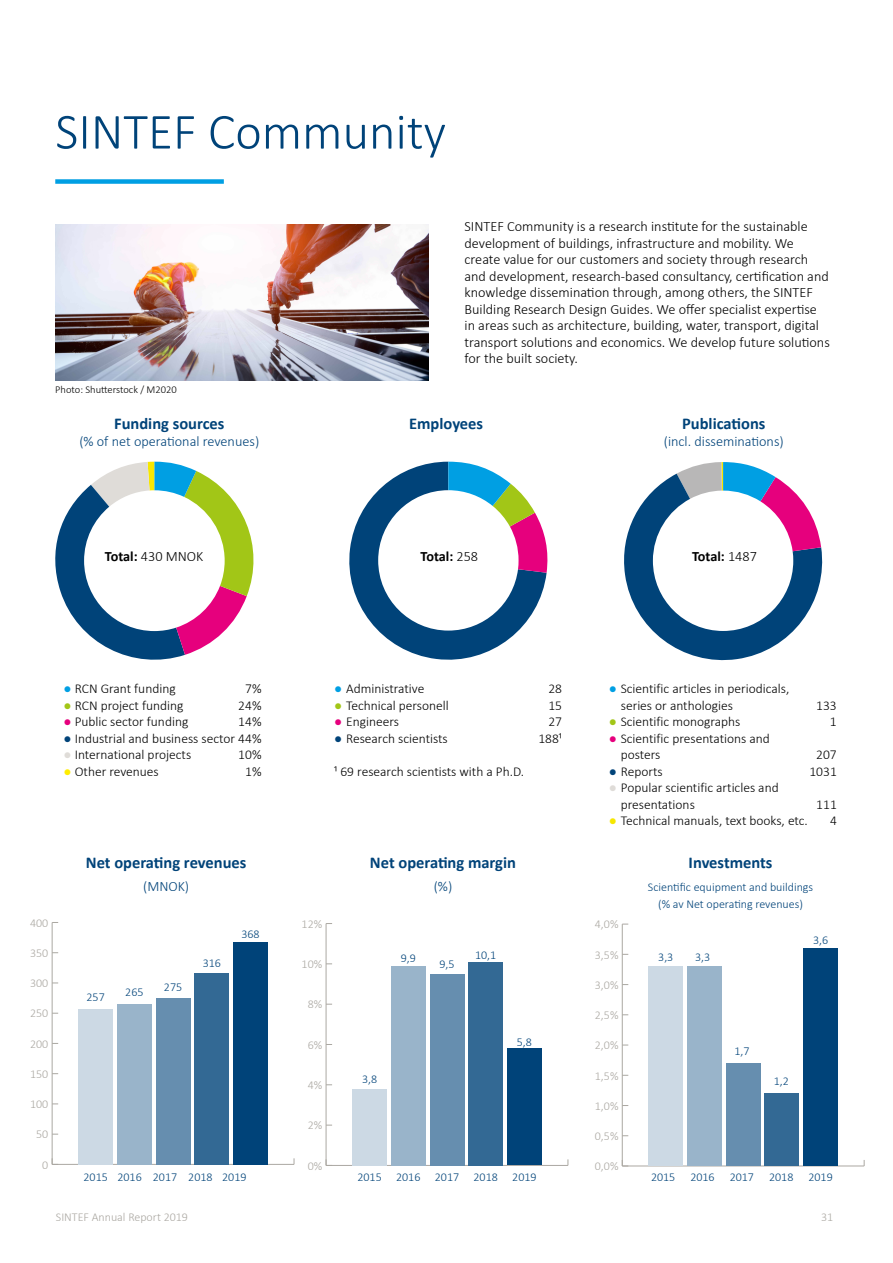
<style>
.page{position:relative;width:893px;height:1263px;background:#fff}
.page>*{position:absolute;margin:0;border:0;box-sizing:border-box;transform-origin:0 0}
.t1{font:300 51px "Calibri";color:#004379}
.t2{font:700 16.5px "Calibri";color:#004379}
.t3{font:300 14.25px/16.5px "Calibri";color:#000}
.t4{font:300 14.25px "Calibri";color:#004379}
.t5{font:700 14.25px "Calibri";color:#000}
.t6{font:300 13.5px/16.5px "Calibri";color:#000}
.t7{font:300 12px/16.5px "Calibri";color:#004379;text-align:center}
.t8{font:300 12px "Calibri";color:#aba8a2}
.t9{font:300 10.5px "Calibri";color:#000}
.s1{font-weight:700}
.s2{font-weight:300}
.s3{color:#009fe3}
.s4{color:#a2c617}
.s5{color:#e6007d}
.s6{color:#004379}
.s7{color:#dfdcd8}
.s8{color:#ffed00}
.s9{color:#f6e700}
</style>
<div class="page">
<hr style="left:52px;top:1164px;width:242px;height:1px;background:#aba8a2">
<hr style="left:52px;top:922px;width:1px;height:242px;background:#aba8a2">
<div style="left:233px;top:942px;width:35px;height:222px;background:#004379"></div>
<div style="left:194px;top:973px;width:35px;height:191px;background:#336994"></div>
<div style="left:156px;top:998px;width:34px;height:166px;background:#668eaf"></div>
<div style="left:117px;top:1004px;width:35px;height:160px;background:#99b4ca"></div>
<div style="left:78px;top:1009px;width:35px;height:155px;background:#ccd9e4"></div>
<hr style="left:622px;top:1165px;width:242px;height:1px;background:#aba8a2">
<hr style="left:622px;top:924px;width:1px;height:242px;background:#aba8a2">
<div style="left:803px;top:948px;width:35px;height:218px;background:#004379"></div>
<div style="left:764px;top:1093px;width:35px;height:73px;background:#336994"></div>
<div style="left:726px;top:1063px;width:35px;height:103px;background:#668eaf"></div>
<div style="left:687px;top:966px;width:35px;height:200px;background:#99b4ca"></div>
<div style="left:648px;top:966px;width:35px;height:200px;background:#ccd9e4"></div>
<hr style="left:326px;top:1165px;width:242px;height:1px;background:#aba8a2">
<hr style="left:326px;top:923px;width:1px;height:242px;background:#aba8a2">
<div style="left:507px;top:1048px;width:35px;height:117px;background:#004379"></div>
<div style="left:468px;top:962px;width:35px;height:203px;background:#336994"></div>
<div style="left:430px;top:974px;width:34px;height:191px;background:#668eaf"></div>
<div style="left:391px;top:966px;width:35px;height:199px;background:#99b4ca"></div>
<div style="left:352px;top:1089px;width:35px;height:76px;background:#ccd9e4"></div>
<svg style="left:55px;top:462px;width:199px;height:198px"></svg>
<svg style="left:349px;top:462px;width:199px;height:198px"></svg>
<svg style="left:624px;top:462px;width:199px;height:199px"></svg>
<img style="left:55px;top:225px;width:373px;height:156px">
<div style="left:55px;top:179px;width:169px;height:5px;background:#009fe3"></div>
<h1 class="t1" style="left:55px;top:100px;width:392px">SINTEF Community</h1>
<p class="t9" style="left:55px;top:383px;width:123px">Photo: Shutterstock / M2020</p>
<p class="t3" style="left:464px;top:218px;width:367px">SINTEF Community is a research institute for the sustainable development of buildings, infrastructure and mobility. We create value for our customers and society through research and development, research-based consultancy, certification and knowledge dissemination through, among others, the SINTEF Building Research Design Guides. We offer specialist expertise in areas such as architecture, building, water, transport, digital transport solutions and economics. We develop future solutions for the built society.</p>
<p class="t2" style="left:114px;top:412px;width:112px">Funding sources</p>
<p class="t4" style="left:79px;top:432px;width:181px">(% of net operational revenues)</p>
<p class="t2" style="left:409px;top:412px;width:75px">Employees</p>
<p class="t2" style="left:682px;top:412px;width:85px">Publications</p>
<p class="t4" style="left:664px;top:432px;width:122px">(incl. disseminations)</p>
<p class="t3" style="left:105px;top:548px;width:100px"><span class="s1">Total:</span> 430 MNOK</p>
<p class="t5" style="left:421px;top:546px;width:59px">Total: <span class="s2">258</span></p>
<p class="t5" style="left:692px;top:546px;width:66px">Total: <span class="s2">1487</span></p>
<p class="t6" style="left:64px;top:680px;width:114px"><span class="s3">●</span> RCN Grant funding</p>
<p class="t6" style="left:245px;top:680px;width:18px">7%</p>
<p class="t6" style="left:64px;top:697px;width:122px"><span class="s4">●</span> RCN project funding</p>
<p class="t6" style="left:238px;top:697px;width:25px">24%</p>
<p class="t6" style="left:64px;top:713px;width:126px"><span class="s5">●</span> Public sector funding</p>
<p class="t6" style="left:238px;top:713px;width:25px">14%</p>
<p class="t6" style="left:64px;top:730px;width:200px"><span class="s6">●</span> Industrial and business sector 44%</p>
<p class="t6" style="left:64px;top:746px;width:129px"><span class="s7">●</span> International projects</p>
<p class="t6" style="left:238px;top:746px;width:25px">10%</p>
<p class="t6" style="left:64px;top:763px;width:97px"><span class="s8">●</span> Other revenues</p>
<p class="t6" style="left:245px;top:763px;width:18px">1%</p>
<p class="t6" style="left:334px;top:680px;width:92px"><span class="s3">●</span> Administrative</p>
<p class="t6" style="left:548px;top:680px;width:15px">28</p>
<p class="t6" style="left:334px;top:697px;width:116px"><span class="s4">●</span> Technical personell</p>
<p class="t6" style="left:548px;top:697px;width:15px">15</p>
<p class="t6" style="left:334px;top:713px;width:66px"><span class="s5">●</span> Engineers</p>
<p class="t6" style="left:548px;top:713px;width:15px">27</p>
<p class="t6" style="left:334px;top:730px;width:115px"><span class="s6">●</span> Research scientists</p>
<p class="t6" style="left:538px;top:730px;width:25px">1881</p>
<p class="t6" style="left:334px;top:763px;width:192px">1 69 research scientists with a Ph.D.</p>
<p class="t6" style="left:621px;top:680px;width:170px;text-indent:-12px"><span class="s3">●</span> Scientific articles in periodicals, series or anthologies</p>
<p class="t6" style="left:816px;top:697px;width:22px">133</p>
<p class="t6" style="left:609px;top:713px;width:133px"><span class="s4">●</span> Scientific monographs</p>
<p class="t6" style="left:830px;top:713px;width:8px">1</p>
<p class="t6" style="left:621px;top:730px;width:151px;text-indent:-12px"><span class="s5">●</span> Scientific presentations and posters</p>
<p class="t6" style="left:816px;top:746px;width:22px">207</p>
<p class="t6" style="left:609px;top:763px;width:55px"><span class="s6">●</span> Reports</p>
<p class="t6" style="left:809px;top:763px;width:29px">1031</p>
<p class="t6" style="left:621px;top:779px;width:159px;text-indent:-12px"><span class="s7">●</span> Popular scientific articles and presentations</p>
<p class="t6" style="left:816px;top:796px;width:22px">111</p>
<p class="t6" style="left:609px;top:812px;width:201px"><span class="s9">●</span> Technical manuals, text books, etc.</p>
<p class="t6" style="left:830px;top:812px;width:8px">4</p>
<p class="t2" style="left:86px;top:851px;width:162px">Net operating revenues</p>
<p class="t4" style="left:143px;top:877px;width:48px">(MNOK)</p>
<p class="t2" style="left:370px;top:851px;width:148px">Net operating margin</p>
<p class="t4" style="left:434px;top:877px;width:20px">(%)</p>
<p class="t2" style="left:689px;top:851px;width:85px">Investments</p>
<p class="t7" style="left:648px;top:879px;width:167px">Scientific equipment and buildings (% av Net operating revenues)</p>
<p class="t8" style="left:30px;top:915px;width:20px">400</p>
<p class="t7" style="left:241px;top:925px;width:20px">368</p>
<p class="t8" style="left:302px;top:916px;width:22px">12%</p>
<p class="t8" style="left:595px;top:917px;width:25px">4,0%</p>
<p class="t7" style="left:813px;top:931px;width:17px">3,6</p>
<p class="t8" style="left:30px;top:945px;width:20px">350</p>
<p class="t7" style="left:203px;top:955px;width:20px">316</p>
<p class="t8" style="left:302px;top:957px;width:22px">10%</p>
<p class="t7" style="left:401px;top:949px;width:17px">9,9</p>
<p class="t7" style="left:439px;top:956px;width:17px">9,5</p>
<p class="t7" style="left:475px;top:946px;width:23px">10,1</p>
<p class="t8" style="left:595px;top:947px;width:25px">3,5%</p>
<p class="t7" style="left:658px;top:949px;width:17px">3,3</p>
<p class="t7" style="left:695px;top:949px;width:17px">3,3</p>
<p class="t8" style="left:30px;top:976px;width:20px">300</p>
<p class="t8" style="left:30px;top:1006px;width:20px">250</p>
<p class="t7" style="left:87px;top:989px;width:20px">257</p>
<p class="t7" style="left:125px;top:984px;width:20px">265</p>
<p class="t7" style="left:164px;top:978px;width:20px">275</p>
<p class="t8" style="left:308px;top:997px;width:16px">8%</p>
<p class="t8" style="left:595px;top:977px;width:25px">3,0%</p>
<p class="t8" style="left:595px;top:1008px;width:25px">2,5%</p>
<p class="t8" style="left:30px;top:1036px;width:20px">200</p>
<p class="t8" style="left:308px;top:1037px;width:16px">6%</p>
<p class="t7" style="left:517px;top:1033px;width:17px">5,8</p>
<p class="t8" style="left:595px;top:1038px;width:25px">2,0%</p>
<p class="t7" style="left:734px;top:1042px;width:17px">1,7</p>
<p class="t8" style="left:30px;top:1066px;width:20px">150</p>
<p class="t8" style="left:308px;top:1078px;width:16px">4%</p>
<p class="t7" style="left:362px;top:1070px;width:17px">3,8</p>
<p class="t8" style="left:595px;top:1068px;width:25px">1,5%</p>
<p class="t7" style="left:774px;top:1072px;width:17px">1,2</p>
<p class="t8" style="left:30px;top:1097px;width:20px">100</p>
<p class="t8" style="left:595px;top:1098px;width:25px">1,0%</p>
<p class="t8" style="left:36px;top:1127px;width:14px">50</p>
<p class="t8" style="left:308px;top:1118px;width:16px">2%</p>
<p class="t8" style="left:595px;top:1128px;width:25px">0,5%</p>
<p class="t8" style="left:42px;top:1157px;width:8px">0</p>
<p class="t7" style="left:84px;top:1169px;width:165px">2015 2016 2017 2018 2019</p>
<p class="t8" style="left:308px;top:1158px;width:16px">0%</p>
<p class="t8" style="left:595px;top:1159px;width:25px">0,0%</p>
<p class="t7" style="left:357px;top:1169px;width:181px">2015 2016 2017 2018 2019</p>
<p class="t7" style="left:651px;top:1169px;width:26px">2015</p>
<p class="t7" style="left:690px;top:1169px;width:26px">2016</p>
<p class="t7" style="left:730px;top:1169px;width:26px">2017</p>
<p class="t7" style="left:769px;top:1169px;width:26px">2018</p>
<p class="t7" style="left:808px;top:1169px;width:26px">2019</p>
<p class="t8" style="left:56px;top:1210px;width:134px">SINTEF Annual Report 2019</p>
<p class="t8" style="left:821px;top:1210px;width:14px">31</p>
</div>
